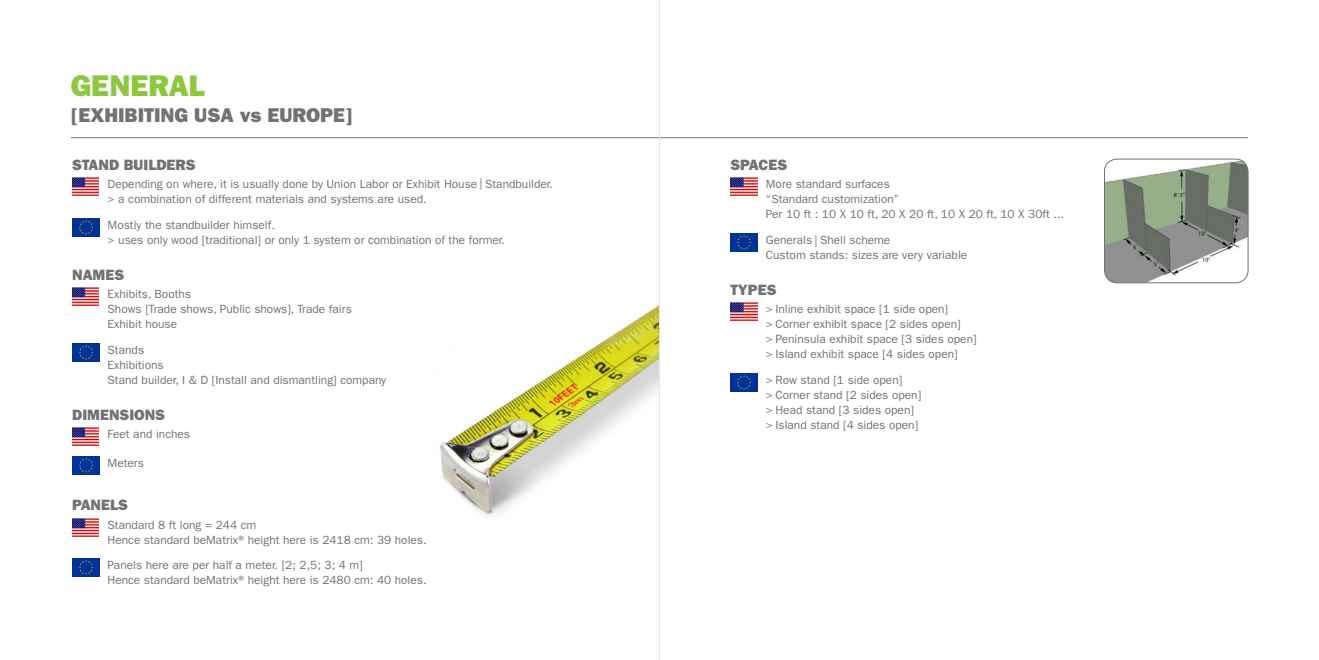
<style>
.page{position:relative;width:1319px;height:660px;background:#fff}
.page>*{position:absolute;margin:0;border:0;box-sizing:border-box;transform-origin:0 0}
.t1{font:30px "ITC Franklin Gothic Std Hvy";color:#8dc63f}
.t2{font:20px "ITC Franklin Gothic Std Hvy";color:#717275}
.t3{font:15px "ITC Franklin Gothic Std Hvy";color:#717275}
.t4{font:11.88px/15px "ITC Franklin Gothic Std";color:#717275}
</style>
<div class="page">
<img style="left:439px;top:303px;width:220px;height:213px">
<img style="left:72px;top:178px;width:27px;height:17px">
<img style="left:72px;top:218px;width:27px;height:18px">
<img style="left:72px;top:287px;width:27px;height:18px">
<img style="left:72px;top:343px;width:27px;height:18px">
<img style="left:72px;top:427px;width:27px;height:18px">
<img style="left:72px;top:456px;width:27px;height:18px">
<img style="left:72px;top:518px;width:27px;height:17px">
<img style="left:72px;top:558px;width:27px;height:18px">
<img style="left:730px;top:178px;width:27px;height:17px">
<img style="left:730px;top:233px;width:27px;height:18px">
<img style="left:730px;top:302px;width:27px;height:18px">
<img style="left:730px;top:373px;width:27px;height:18px">
<hr style="left:71px;top:137px;width:1176px;height:1px;background:#717275">
<img style="left:1105px;top:159px;width:142px;height:123px">
<div style="left:1103px;top:159px;width:145px;height:124px;border:1px solid #717275;border-radius:13px"></div>
<hr style="left:659px;top:0;width:1px;height:659px;background:#e6e7e8">
<h1 class="t1" style="left:71px;top:68px;width:21px">GENERAL</h1>
<h2 class="t2" style="left:71px;top:103px;width:283px">[EXHIBITING USA VS EUROPE]</h2>
<p class="t3" style="left:72px;top:155px;width:125px">STAND BUILDERS</p>
<p class="t4" style="left:108px;top:176px;width:447px">Depending on where, it is usually done by Union Labor or Exhibit House | Standbuilder. &gt; a combination of different materials and systems are used.</p>
<p class="t4" style="left:108px;top:217px;width:399px">Mostly the standbuilder himself.<br>&gt; uses only wood [traditional] or only 1 system or combination of the former.</p>
<p class="t3" style="left:72px;top:265px;width:54px">NAMES</p>
<p class="t4" style="left:108px;top:286px;width:246px">Exhibits, Booths<br>Shows [Trade shows, Public shows], Trade fairs<br>Exhibit house</p>
<p class="t4" style="left:108px;top:342px;width:280px">Stands<br>Exhibitions<br>Stand builder, I &amp; D [Install and dismantling] company</p>
<p class="t3" style="left:72px;top:405px;width:94px">DIMENSIONS</p>
<p class="t4" style="left:108px;top:426px;width:84px">Feet and inches</p>
<p class="t4" style="left:108px;top:455px;width:38px">Meters</p>
<p class="t3" style="left:72px;top:495px;width:57px">PANELS</p>
<p class="t4" style="left:108px;top:517px;width:320px">Standard 8 ft long = 244 cm<br>Hence standard beMatrix® height here is 2418 cm: 39 holes.</p>
<p class="t4" style="left:108px;top:557px;width:320px">Panels here are per half a meter. [2; 2,5; 3; 4 m]<br>Hence standard beMatrix® height here is 2480 cm: 40 holes.</p>
<p class="t3" style="left:730px;top:155px;width:58px">SPACES</p>
<p class="t4" style="left:765px;top:176px;width:300px">More standard surfaces<br>“Standard customization”<br>Per 10 ft : 10 X 10 ft, 20 X 20 ft, 10 X 20 ft, 10 X 30ft ...</p>
<p class="t4" style="left:765px;top:232px;width:203px">Generals | Shell scheme<br>Custom stands: sizes are very variable</p>
<p class="t3" style="left:730px;top:280px;width:48px">TYPES</p>
<p class="t4" style="left:765px;top:301px;width:212px">&gt; Inline exhibit space [1 side open]<br>&gt; Corner exhibit space [2 sides open]<br>&gt; Peninsula exhibit space [3 sides open] &gt; Island exhibit space [4 sides open]</p>
<p class="t4" style="left:765px;top:372px;width:157px">&gt; Row stand [1 side open]<br>&gt; Corner stand [2 sides open] &gt; Head stand [3 sides open] &gt; Island stand [4 sides open]</p>
</div>
